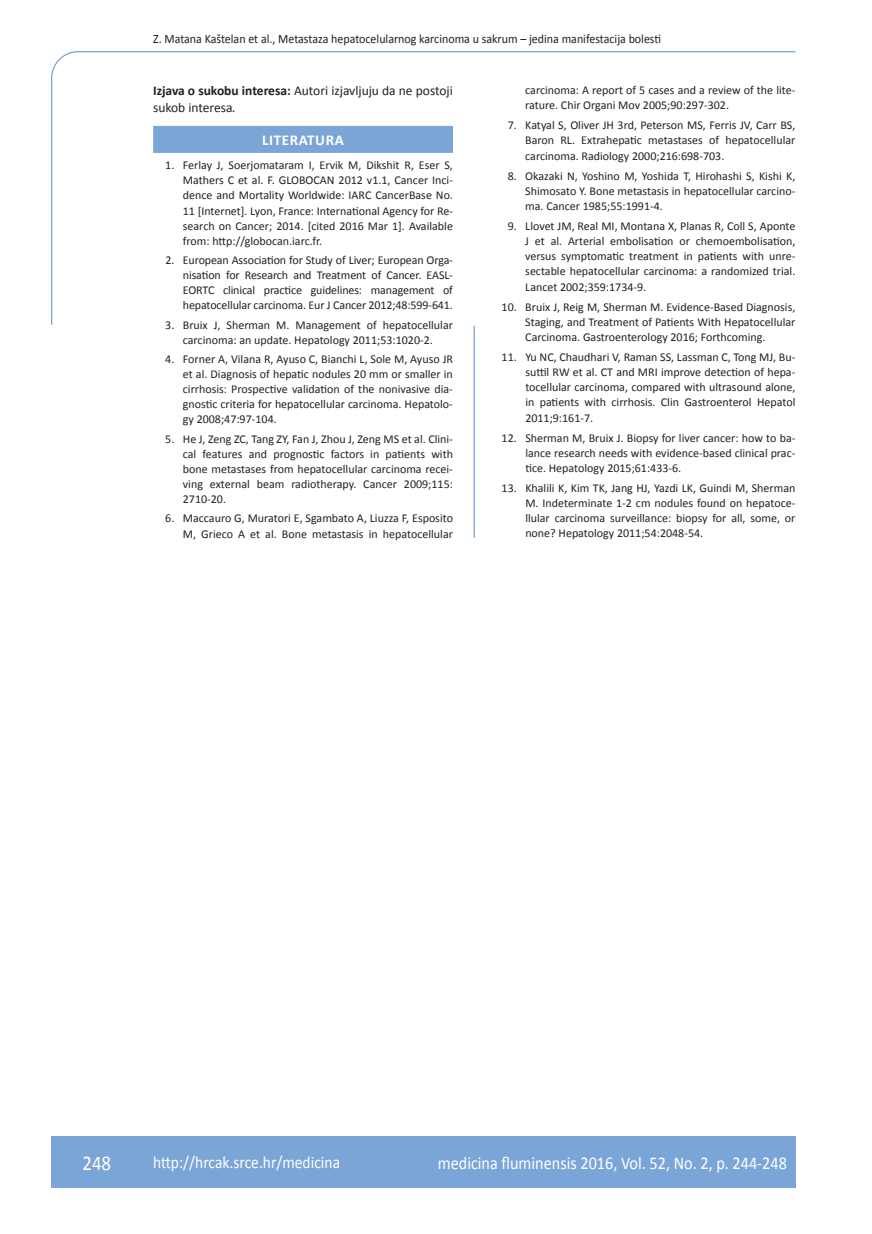
<style>
.page{position:relative;width:872px;height:1234px;background:#fff}
.page>*{position:absolute;margin:0;border:0;box-sizing:border-box;transform-origin:0 0}
.t1{font:21px "Calibri";color:#fff;scale:.9 1}
.t2{font:18px "Calibri";color:#fff;scale:.9 1}
.t3{font:17.25px "Calibri";color:#fff;scale:.9 1}
.t4{font:700 15px "Calibri";letter-spacing:.04em;color:#fff}
.t5{font:13.5px/16.6px "Calibri";color:#231f20}
.t6{font:12.75px "Calibri";color:#231f20;scale:.94 1}
.t7{font:12px/15.1px "Calibri";color:#231f20;text-align:justify}
.s1{font-weight:700}
.s2{font-style:italic}
</style>
<div class="page">
<svg style="left:51px;top:51px;width:745px;height:274px"></svg>
<hr style="left:473px;top:325px;width:2px;height:212px;background:#7ca5d7">
<div style="left:51px;top:1135px;width:744px;height:51px;background:#7ca5d7"></div>
<div style="left:153px;top:126px;width:300px;height:27px;background:#7ca5d7"></div>
<p class="t6" style="left:153px;top:30px;width:542px">Z. Matana Kaštelan et al., Metastaza hepatocelularnog karcinoma u sakrum – jedina manifestacija bolesti</p>
<p class="t5" style="left:153px;top:82px;width:301px"><span class="s1">Izjava o sukobu interesa:</span> Autori izjavljuju da ne postoji sukob interesa<span class="s2">.</span></p>
<p class="t4" style="left:262px;top:130px;width:83px">LITERATURA</p>
<p class="t7" style="left:183px;top:157px;width:272px;text-indent:-18px">1. Ferlay J, Soerjomataram I, Ervik M, Dikshit R, Eser S, Mathers C et al. F. GLOBOCAN 2012 v1.1, Cancer Inci&shy;dence and Mortality Worldwide: IARC CancerBase No.<br>11 [Internet]. Lyon, France: International Agency for Re&shy;search on Cancer; 2014. [cited 2016 Mar 1]. Available from: http://globocan.iarc.fr.</p>
<p class="t7" style="left:183px;top:252px;width:272px;text-indent:-17px">2. European Association for Study of Liver; European Orga&shy;nisation for Research and Treatment of Cancer. EASL-EORTC clinical practice guidelines: management of hepatocellular carcinoma. Eur J Cancer 2012;48:599-641.</p>
<p class="t7" style="left:165px;top:316px;width:289px;text-align:center">3. Bruix J, Sherman M. Management of hepatocellular carcinoma: an update. Hepatology 2011;53:1020-2.</p>
<p class="t7" style="left:183px;top:351px;width:272px;text-indent:-18px">4. Forner A, Vilana R, Ayuso C, Bianchi L, Sole M, Ayuso JR et al. Diagnosis of hepatic nodules 20 mm or smaller in cirrhosis: Prospective validation of the nonivasive dia&shy;gnostic criteria for hepatocellular carcinoma. Hepatolo&shy;gy 2008;47:97-104.</p>
<p class="t7" style="left:183px;top:430px;width:272px;text-indent:-18px">5. He J, Zeng ZC, Tang ZY, Fan J, Zhou J, Zeng MS et al. Clini&shy;cal features and prognostic factors in patients with bone metastases from hepatocellular carcinoma recei&shy;ving external beam radiotherapy. Cancer 2009;115:<br>2710-20.</p>
<p class="t7" style="left:165px;top:510px;width:289px;text-align:right">6. Maccauro G, Muratori E, Sgambato A, Liuzza F, Esposito<br>M, Grieco A et al. Bone metastasis in hepatocellular</p>
<p class="t7" style="left:525px;top:82px;width:271px">carcinoma: A report of 5 cases and a review of the lite&shy;rature. Chir Organi Mov 2005;90:297-302.</p>
<p class="t7" style="left:525px;top:117px;width:271px;text-indent:-18px">7. Katyal S, Oliver JH 3rd, Peterson MS, Ferris JV, Carr BS, Baron RL. Extrahepatic metastases of hepatocellular carcinoma. Radiology 2000;216:698-703.</p>
<p class="t7" style="left:525px;top:168px;width:272px;text-indent:-18px">8. Okazaki N, Yoshino M, Yoshida T, Hirohashi S, Kishi K, Shimosato Y. Bone metastasis in hepatocellular carcino&shy;ma. Cancer 1985;55:1991-4.</p>
<p class="t7" style="left:525px;top:218px;width:272px;text-indent:-18px">9. Llovet JM, Real MI, Montana X, Planas R, Coll S, Aponte J et al. Arterial embolisation or chemoembolisation, versus symptomatic treatment in patients with unre&shy;sectable hepatocellular carcinoma: a randomized trial.<br>Lancet 2002;359:1734-9.</p>
<p class="t7" style="left:525px;top:298px;width:271px;text-indent:-24px">10. Bruix J, Reig M, Sherman M. Evidence-Based Diagnosis, Staging, and Treatment of Patients With Hepatocellular Carcinoma. Gastroenterology 2016; Forthcoming.</p>
<p class="t7" style="left:525px;top:349px;width:271px;text-indent:-24px">11. Yu NC, Chaudhari V, Raman SS, Lassman C, Tong MJ, Bu&shy;suttil RW et al. CT and MRI improve detection of hepa&shy;tocellular carcinoma, compared with ultrasound alone, in patients with cirrhosis. Clin Gastroenterol Hepatol 2011;9:161-7.</p>
<p class="t7" style="left:525px;top:429px;width:271px;text-indent:-24px">12. Sherman M, Bruix J. Biopsy for liver cancer: how to ba&shy;lance research needs with evidence-based clinical prac&shy;tice. Hepatology 2015;61:433-6.</p>
<p class="t7" style="left:525px;top:480px;width:272px;text-indent:-24px">13. Khalili K, Kim TK, Jang HJ, Yazdi LK, Guindi M, Sherman M. Indeterminate 1-2 cm nodules found on hepatoce&shy;llular carcinoma surveillance: biopsy for all, some, or none? Hepatology 2011;54:2048-54.</p>
<h1 class="t1" style="left:82px;top:1149px;width:33px">248</h1>
<h3 class="t3" style="left:153px;top:1150px;width:209px">http://hrcak.srce.hr/medicina</h3>
<h2 class="t2" style="left:438px;top:1151px;width:389px">medicina fluminensis 2016, Vol. 52, No. 2, p. 244-248</h2>
</div>
